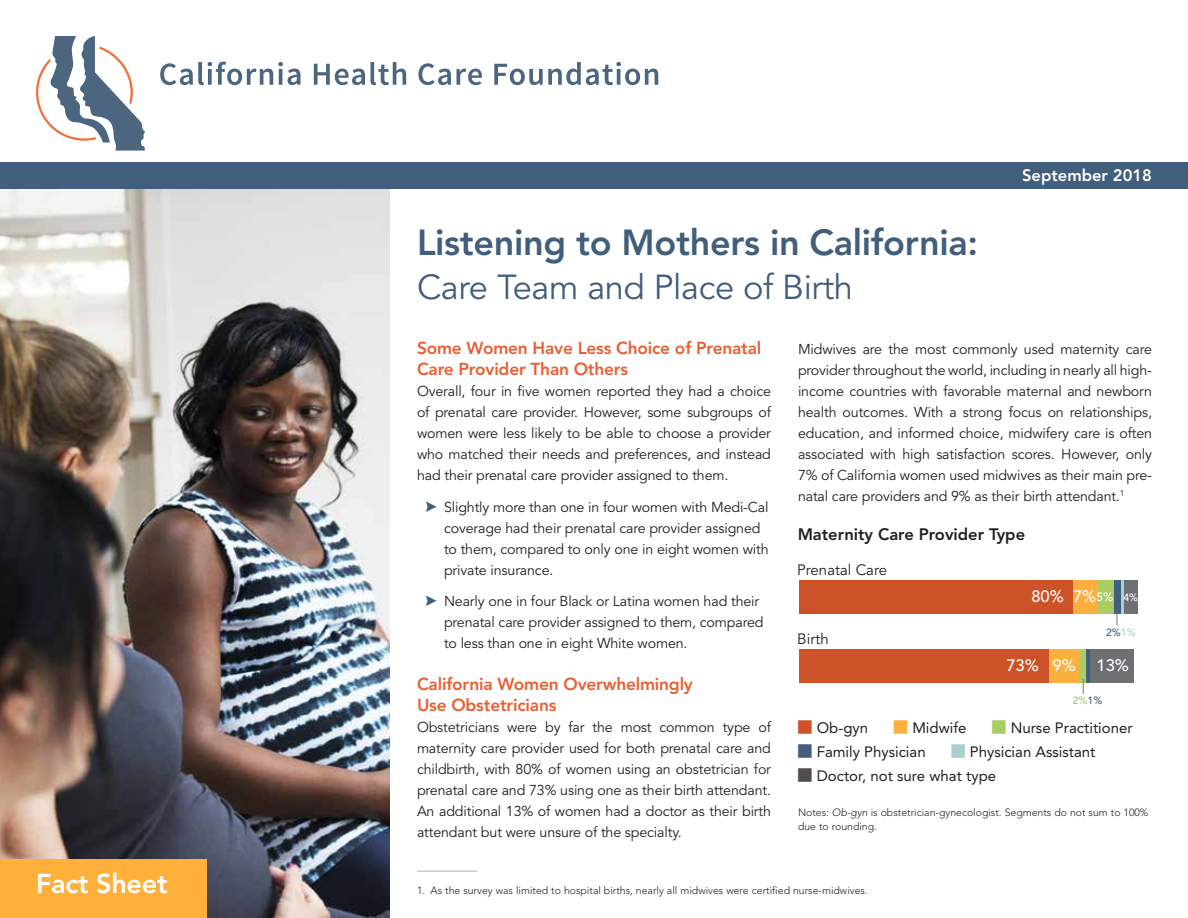
<style>
.page{position:relative;width:1188px;height:918px;background:#fff}
.page>*{position:absolute;margin:0;border:0;box-sizing:border-box;transform-origin:0 0}
.t1{font:800 36px "Avenir LT Std";letter-spacing:-.01em;color:#415e7c}
.t2{font:34.5px "Avenir LT Std";letter-spacing:-.01em;color:#415e7c}
.t3{font:800 27px "Avenir LT Std";letter-spacing:-.01em;color:#fff}
.t4{font:800 17.25px/21px "Avenir LT Std";letter-spacing:-.01em;color:#e95f32}
.t5{font:800 16.5px "Avenir LT Std";color:#231f20}
.t6{font:500 16.5px "Avenir LT Std";color:#fff}
.t7{font:800 16.5px "Avenir LT Std";color:#fff}
.t8{font:15px "Avenir LT Std";color:#231f20}
.t9{font:15px "Avenir LT Std";color:#231f20}
.t10{font:14.25px/21px "Avenir LT Std";letter-spacing:-.01em;color:#231f20;text-align:justify}
.t11{font:300 10.5px/13.5px "Avenir LT Std";color:#231f20}
.t12{font:500 10.5px "Avenir LT Std";color:#425f7d}
.t13{font:500 10.5px "Avenir LT Std";color:#a9cc65}
.s1{font-size:12px}
.s2{font-size:10.5px}
.s3{color:#accfcd}
.s4{color:#425f7d}
.s5{color:#ce5227}
.s6{color:#fbaf3d}
.s7{color:#a9cc65}
.s8{color:#524c4c}
.s9{font-style:italic}
</style>
<div class="page">
<img style="left:0;top:189px;width:390px;height:729px">
<svg style="left:36px;top:36px;width:109px;height:115px"></svg>
<svg style="left:160px;top:62px;width:140px;height:23px"></svg>
<svg style="left:314px;top:62px;width:92px;height:23px"></svg>
<svg style="left:418px;top:63px;width:33px;height:22px"></svg>
<svg style="left:457px;top:69px;width:25px;height:16px"></svg>
<svg style="left:494px;top:62px;width:164px;height:23px"></svg>
<div style="left:1124px;top:580px;width:14px;height:33px;background:#6d6f71"></div>
<div style="left:1090px;top:649px;width:44px;height:33px;background:#6d6f71"></div>
<svg style="left:1120px;top:580px;width:4px;height:33px"></svg>
<div style="left:1114px;top:580px;width:6px;height:33px;background:#425f7d"></div>
<hr style="left:1086px;top:649px;width:4px;height:33px;background:#425f7d">
<div style="left:1097px;top:580px;width:17px;height:33px;background:#a9cc65"></div>
<div style="left:1079px;top:649px;width:7px;height:33px;background:#a9cc65"></div>
<div style="left:1073px;top:580px;width:24px;height:33px;background:#fbaf3d"></div>
<div style="left:1049px;top:649px;width:30px;height:33px;background:#fbaf3d"></div>
<div style="left:799px;top:580px;width:274px;height:33px;background:#ce5227"></div>
<div style="left:799px;top:649px;width:250px;height:33px;background:#ce5227"></div>
<svg style="left:1117px;top:610px;width:1px;height:15px"></svg>
<svg style="left:1083px;top:679px;width:1px;height:15px"></svg>
<div style="left:0;top:860px;width:207px;height:58px;background:#ffb03b"></div>
<div style="left:0;top:162px;width:1188px;height:27px;background:#415e7c"></div>
<hr style="left:417px;top:871px;width:60px;height:1px;background:#b8ae9c">
<h3 class="t3" style="left:36px;top:868px;width:133px">Fact Sheet</h3>
<h1 class="t1" style="left:417px;top:221px;width:563px">Listening to Mothers in California:</h1>
<h2 class="t2" style="left:417px;top:267px;width:438px">Care Team and Place of Birth</h2>
<p class="t7" style="left:1022px;top:166px;width:131px">September 2018</p>
<p class="t4" style="left:417px;top:338px;width:346px">Some Women Have Less Choice of Prenatal<br>Care Provider Than Others</p>
<p class="t10" style="left:417px;top:381px;width:356px">Overall, four in five women reported they had a choice of prenatal care provider. However, some subgroups of women were less likely to be able to choose a provider who matched their needs and preferences, and instead had their prenatal care provider assigned to them.</p>
<p class="t10" style="left:444px;top:496px;width:326px;text-align:left">Slightly more than one in four women with Medi-Cal coverage had their prenatal care provider assigned to them, compared to only one in eight women with private insurance.</p>
<p class="t10" style="left:444px;top:591px;width:321px;text-align:left">Nearly one in four Black or Latina women had their prenatal care provider assigned to them, compared to less than one in eight White women.</p>
<p class="t4" style="left:417px;top:674px;width:277px">California Women Overwhelmingly<br>Use Obstetricians</p>
<p class="t10" style="left:417px;top:717px;width:356px">Obstetricians were by far the most common type of maternity care provider used for both prenatal care and childbirth, with 80% of women using an obstetrician for prenatal care and 73% using one as their birth attendant.<br>An additional 13% of women had a doctor as their birth attendant but were unsure of the specialty.</p>
<p class="t10" style="left:798px;top:339px;width:356px">Midwives are the most commonly used maternity care provider throughout the world, including in nearly all high&shy;income countries with favorable maternal and newborn health outcomes. With a strong focus on relationships, education, and informed choice, midwifery care is often associated with high satisfaction scores. However, only 7% of California women used midwives as their main pre&shy;natal care providers and 9% as their birth attendant.<sup>1</sup></p>
<p class="t5" style="left:798px;top:524px;width:229px">Maternity Care Provider Type</p>
<p class="t9" style="left:797px;top:561px;width:91px">Prenatal Care</p>
<p class="t9" style="left:797px;top:630px;width:33px">Birth</p>
<p class="t6" style="left:1031px;top:587px;width:108px">80% 7%<span class="s1">5%</span> <span class="s2">4%</span></p>
<p class="t12" style="left:1106px;top:626px;width:31px">2%<span class="s3">1%</span></p>
<p class="t6" style="left:1006px;top:656px;width:71px">73% 9%</p>
<p class="t6" style="left:1096px;top:656px;width:34px">13%</p>
<p class="t13" style="left:1073px;top:695px;width:31px">2%<span class="s4">1%</span></p>
<p class="t8" style="left:798px;top:719px;width:72px"><span class="s5">■</span> Ob-gyn</p>
<p class="t8" style="left:893px;top:719px;width:75px"><span class="s6">■</span> Midwife</p>
<p class="t8" style="left:992px;top:719px;width:143px"><span class="s7">■</span> Nurse Practitioner</p>
<p class="t8" style="left:798px;top:743px;width:130px"><span class="s4">■</span> Family Physician</p>
<p class="t8" style="left:951px;top:743px;width:146px"><span class="s3">■</span> Physician Assistant</p>
<p class="t8" style="left:798px;top:767px;width:200px"><span class="s8">■</span> Doctor, not sure what type</p>
<p class="t11" style="left:798px;top:806px;width:352px">Notes: <span class="s9">Ob-gyn</span> is obstetrician-gynecologist. Segments do not sum to 100% due to rounding.</p>
<p class="t11" style="left:417px;top:884px;width:452px">1. As the survey was limited to hospital births, nearly all midwives were certified nurse-midwives.</p>
</div>
